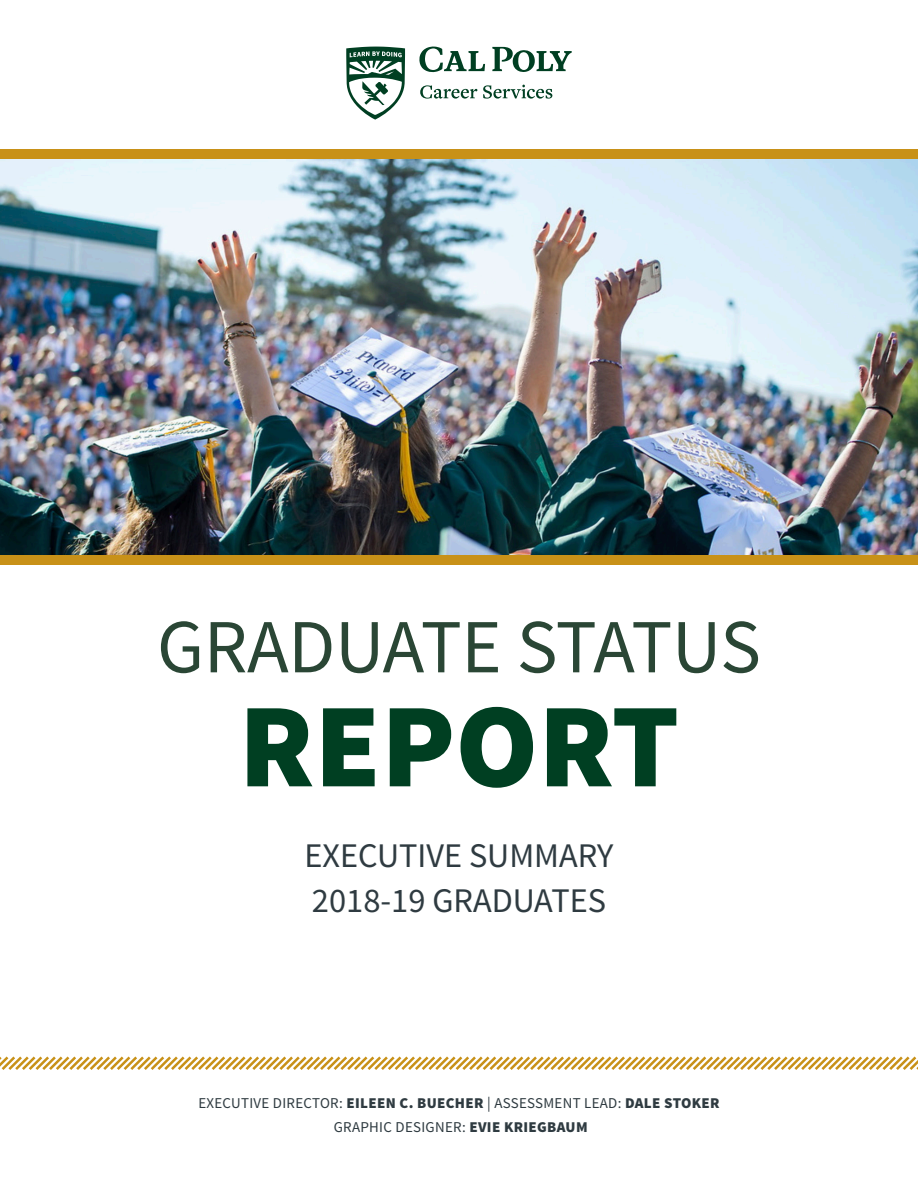
<style>
.page{position:relative;width:918px;height:1188px;background:#fff}
.page>*{position:absolute;margin:0;border:0;box-sizing:border-box;transform-origin:0 0}
.t1{font:900 120px "Source Sans Pro";color:#003f22}
.t2{font:76.5px "Source Sans Pro";letter-spacing:-.01em;color:#2a4635}
.t3{font:34.5px "Source Sans Pro";color:#2f3b41}
.t4{font:15px "Source Sans Pro";letter-spacing:.02em;color:#2f3b41}
.s1{font-weight:900}
</style>
<div class="page">
<div style="left:0;top:149px;width:918px;height:22px;background:#c89118"></div>
<img style="left:0;top:159px;width:918px;height:397px">
<svg style="left:0;top:1056px;width:918px;height:14px"></svg>
<svg style="left:419px;top:47px;width:66px;height:25px"></svg>
<svg style="left:492px;top:47px;width:80px;height:25px"></svg>
<svg style="left:346px;top:47px;width:59px;height:73px"></svg>
<svg style="left:420px;top:85px;width:57px;height:14px"></svg>
<svg style="left:483px;top:85px;width:69px;height:14px"></svg>
<div style="left:0;top:556px;width:918px;height:9px;background:#c89118"></div>
<p class="t2" style="left:157px;top:600px;width:605px">GRADUATE STATUS</p>
<p class="t1" style="left:239px;top:668px;width:442px">REPORT</p>
<p class="t3" style="left:305px;top:834px;width:310px">EXECUTIVE SUMMARY</p>
<p class="t3" style="left:312px;top:879px;width:296px">2018-19 GRADUATES</p>
<p class="t4" style="left:198px;top:1094px;width:523px">EXECUTIVE DIRECTOR: <span class="s1">EILEEN C. BUECHER</span> | ASSESSMENT LEAD: <span class="s1">DALE STOKER</span></p>
<p class="t4" style="left:334px;top:1118px;width:255px">GRAPHIC DESIGNER: <span class="s1">EVIE KRIEGBAUM</span></p>
</div>
